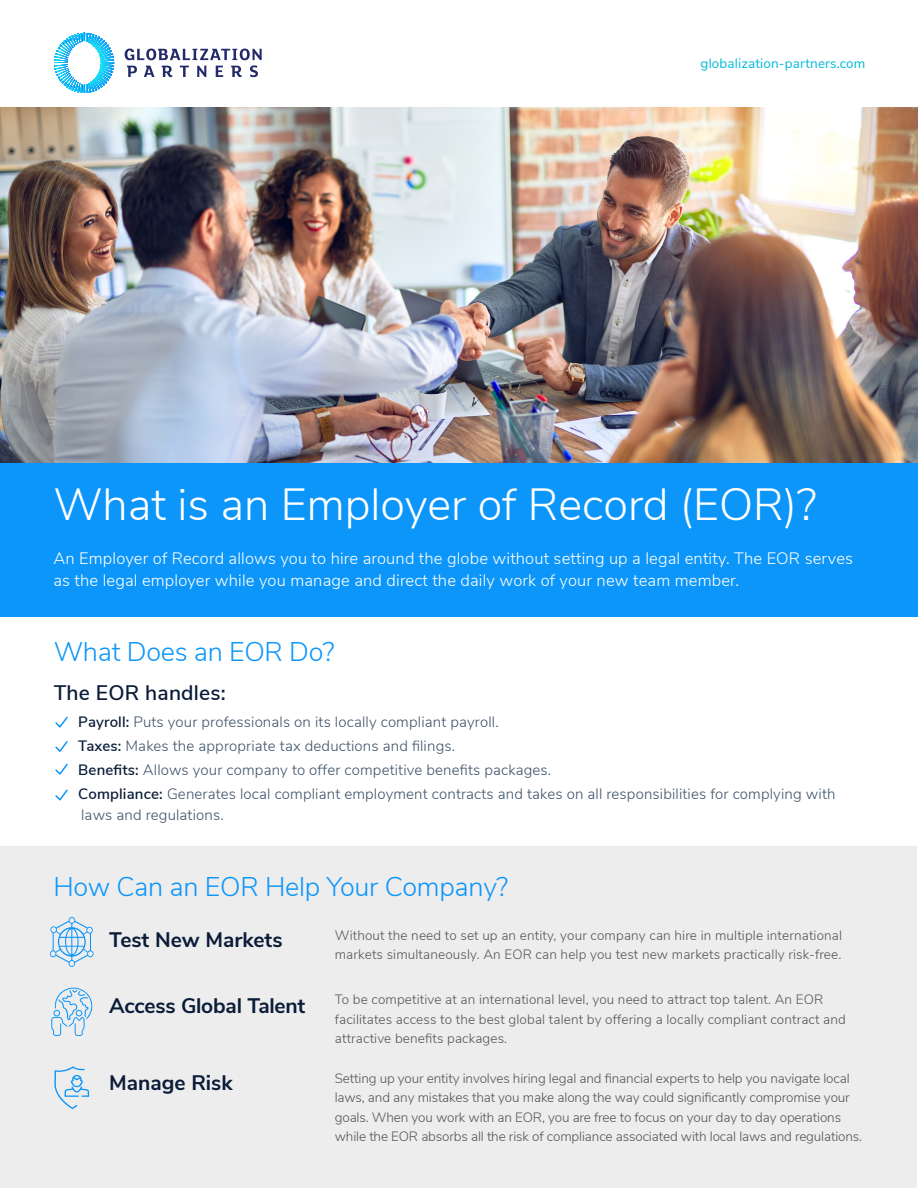
<style>
.page{position:relative;width:918px;height:1188px;background:#fff}
.page>*{position:absolute;margin:0;border:0;box-sizing:border-box;transform-origin:0 0}
.t1{font:300 45px "Nunito Sans";color:#fff}
.t2{font:300 27px "Nunito Sans";letter-spacing:-.01em;color:#0d96fa}
.t3{font:700 21px "Nunito Sans";letter-spacing:-.01em;color:#0a1c38}
.t4{font:600 21px "Nunito Sans";letter-spacing:.01em;color:#0a1c38}
.t5{font:300 16.5px/22.5px "Nunito Sans";letter-spacing:.01em;color:#fff}
.t6{font:300 15px/24px "Nunito Sans";letter-spacing:.01em;color:#3d5269}
.t7{font:300 13.5px/19.5px "Nunito Sans";letter-spacing:.005em;color:#555}
.t8{font:13.5px "Nunito Sans";letter-spacing:.01em;color:#00badb}
.s1{font-weight:600;color:#0a1c38}
</style>
<div class="page">
<div style="left:1px;top:847px;width:916px;height:341px;background:#ededed"></div>
<div style="left:0;top:460px;width:918px;height:157px;background:#0d96fa"></div>
<img style="left:0;top:108px;width:918px;height:354px">
<svg style="left:125px;top:49px;width:137px;height:28px"></svg>
<svg style="left:54px;top:33px;width:61px;height:58px"></svg>
<svg style="left:55px;top:716px;width:13px;height:12px"></svg>
<svg style="left:55px;top:741px;width:13px;height:11px"></svg>
<svg style="left:55px;top:763px;width:13px;height:12px"></svg>
<svg style="left:55px;top:789px;width:13px;height:12px"></svg>
<svg style="left:50px;top:917px;width:44px;height:50px"></svg>
<svg style="left:51px;top:988px;width:41px;height:48px"></svg>
<svg style="left:54px;top:1066px;width:35px;height:43px"></svg>
<p class="t8" style="left:701px;top:54px;width:166px">globalization-partners.com</p>
<h1 class="t1" style="left:53px;top:472px;width:765px">What is an Employer of Record (EOR)?</h1>
<p class="t5" style="left:53px;top:546px;width:801px">An Employer of Record allows you to hire around the globe without setting up a legal entity. The EOR serves as the legal employer while you manage and direct the daily work of your new team member.</p>
<h2 class="t2" style="left:54px;top:632px;width:283px">What Does an EOR Do?</h2>
<h3 class="t4" style="left:54px;top:678px;width:174px">The EOR handles:</h3>
<p class="t6" style="left:78px;top:709px;width:759px"><span class="s1">Payroll:</span> Puts your professionals on its locally compliant payroll.<br><span class="s1">Taxes:</span> Makes the appropriate tax deductions and filings.<br><span class="s1">Benefits:</span> Allows your company to offer competitive benefits packages.<br><span class="s1">Compliance:</span> Generates local compliant employment contracts and takes on all responsibilities for complying with</p>
<p class="t6" style="left:81px;top:802px;width:144px">laws and regulations.</p>
<h2 class="t2" style="left:53px;top:867px;width:456px">How Can an EOR Help Your Company?</h2>
<h3 class="t3" style="left:109px;top:924px;width:175px">Test New Markets</h3>
<p class="t7" style="left:335px;top:924px;width:509px">Without the need to set up an entity, your company can hire in multiple international markets simultaneously. An EOR can help you test new markets practically risk-free.</p>
<h3 class="t3" style="left:109px;top:991px;width:198px">Access Global Talent</h3>
<p class="t7" style="left:335px;top:989px;width:513px">To be competitive at an international level, you need to attract top talent. An EOR facilitates access to the best global talent by offering a locally compliant contract and attractive benefits packages.</p>
<h3 class="t3" style="left:109px;top:1068px;width:125px">Manage Risk</h3>
<p class="t7" style="left:335px;top:1068px;width:529px">Setting up your entity involves hiring legal and financial experts to help you navigate local laws, and any mistakes that you make along the way could significantly compromise your goals. When you work with an EOR, you are free to focus on your day to day operations while the EOR absorbs all the risk of compliance associated with local laws and regulations.</p>
</div>
